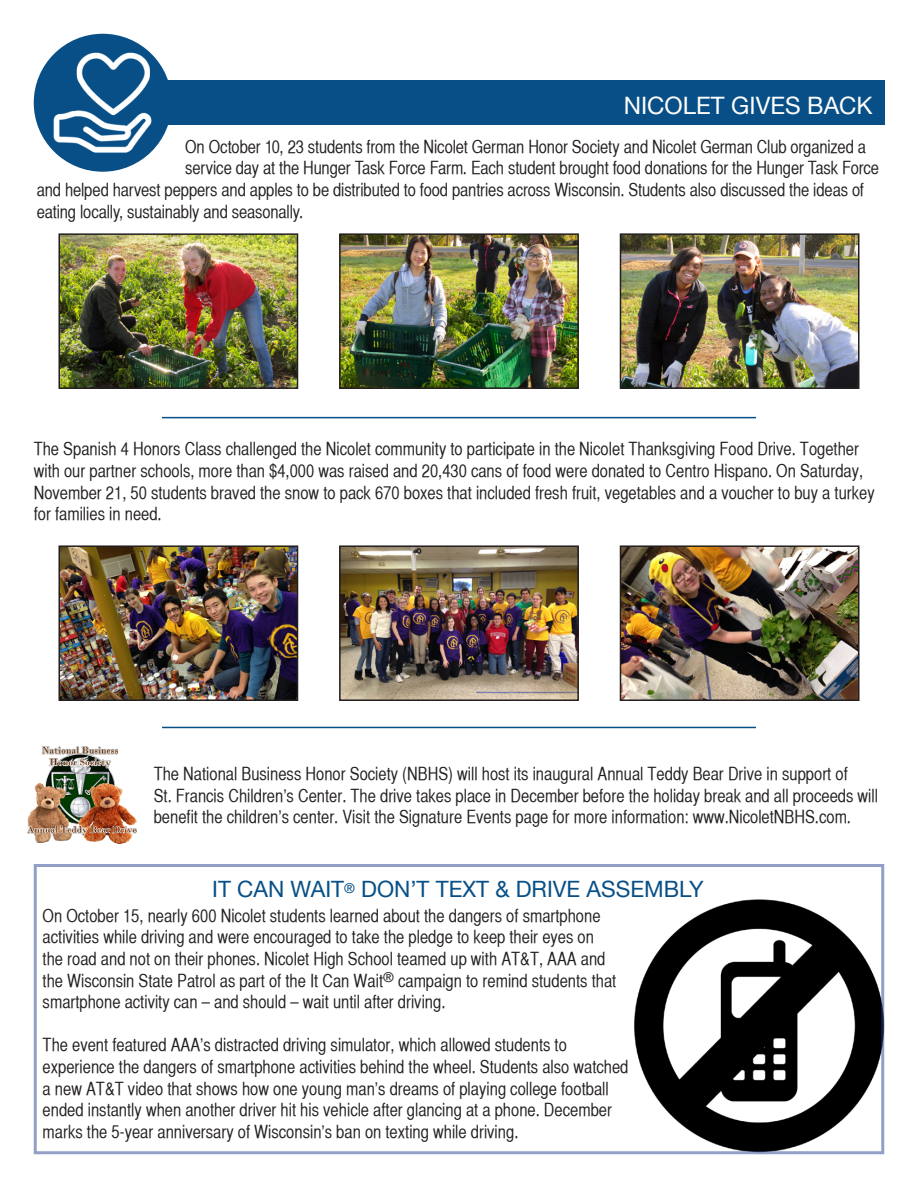
<style>
.page{position:relative;width:918px;height:1188px;background:#fff}
.page>*{position:absolute;margin:0;border:0;box-sizing:border-box;transform-origin:0 0}
.t1{font:24px "Helvetica Neue";color:#fff}
.t2{font:22.5px "Helvetica Neue";color:#074f86}
.t3{font:18px/21.6px "Helvetica CY Plain";color:#231f20}
</style>
<div class="page">
<div style="left:149px;top:81px;width:735px;height:44px;background:#074f86"></div>
<div style="left:34px;top:34px;width:138px;height:138px;background:#074f86;border-radius:50%"></div>
<hr style="left:162px;top:417px;width:594px;height:1px;background:#074f86">
<hr style="left:162px;top:727px;width:594px;height:1px;background:#074f86">
<img style="left:48px;top:48px;width:110px;height:110px">
<img style="left:625px;top:892px;width:260px;height:263px">
<img style="left:61px;top:548px;width:234px;height:150px">
<div style="left:58px;top:545px;width:240px;height:156px;border:2px solid #231f20"></div>
<img style="left:342px;top:548px;width:234px;height:150px">
<div style="left:339px;top:545px;width:240px;height:156px;border:2px solid #231f20"></div>
<img style="left:623px;top:548px;width:234px;height:150px">
<div style="left:620px;top:545px;width:240px;height:156px;border:2px solid #231f20"></div>
<img style="left:61px;top:236px;width:234px;height:150px">
<div style="left:58px;top:233px;width:240px;height:156px;border:2px solid #231f20"></div>
<img style="left:342px;top:236px;width:234px;height:150px">
<div style="left:339px;top:233px;width:240px;height:156px;border:2px solid #231f20"></div>
<img style="left:623px;top:236px;width:234px;height:150px">
<div style="left:620px;top:233px;width:240px;height:156px;border:2px solid #231f20"></div>
<img style="left:27px;top:746px;width:110px;height:97px">
<p class="t1" style="left:624px;top:88px;width:250px">NICOLET GIVES BACK</p>
<p class="t3" style="left:185px;top:136px;width:695px">On October 10, 23 students from the Nicolet German Honor Society and Nicolet German Club organized a service day at the Hunger Task Force Farm. Each student brought food donations for the Hunger Task Force</p>
<p class="t3" style="left:37px;top:179px;width:829px">and helped harvest peppers and apples to be distributed to food pantries across Wisconsin. Students also discussed the ideas of eating locally, sustainably and seasonally.</p>
<p class="t3" style="left:34px;top:438px;width:843px">The Spanish 4 Honors Class challenged the Nicolet community to participate in the Nicolet Thanksgiving Food Drive. Together with our partner schools, more than $4,000 was raised and 20,430 cans of food were donated to Centro Hispano. On Saturday, November 21, 50 students braved the snow to pack 670 boxes that included fresh fruit, vegetables and a voucher to buy a turkey for families in need.</p>
<p class="t3" style="left:154px;top:763px;width:696px">The National Business Honor Society (NBHS) will host its inaugural Annual Teddy Bear Drive in support of</p>
<p class="t3" style="left:154px;top:785px;width:726px">St. Francis Children’s Center. The drive takes place in December before the holiday break and all proceeds will benefit the children’s center. Visit the Signature Events page for more information: www.NicoletNBHS.com.</p>
<p class="t2" style="left:212px;top:873px;width:493px">IT CAN WAIT<sup>®</sup> DON’T TEXT &amp; DRIVE ASSEMBLY</p>
<p class="t3" style="left:43px;top:905px;width:575px">On October 15, nearly 600 Nicolet students learned about the dangers of smartphone activities while driving and were encouraged to take the pledge to keep their eyes on the road and not on their phones. Nicolet High School teamed up with AT&amp;T, AAA and the Wisconsin State Patrol as part of the It Can Wait<sup>®</sup> campaign to remind students that smartphone activity can – and should – wait until after driving.</p>
<p class="t3" style="left:43px;top:1034px;width:587px">The event featured AAA’s distracted driving simulator, which allowed students to experience the dangers of smartphone activities behind the wheel. Students also watched a new AT&amp;T video that shows how one young man’s dreams of playing college football ended instantly when another driver hit his vehicle after glancing at a phone. December marks the 5-year anniversary of Wisconsin’s ban on texting while driving.</p>
</div>
